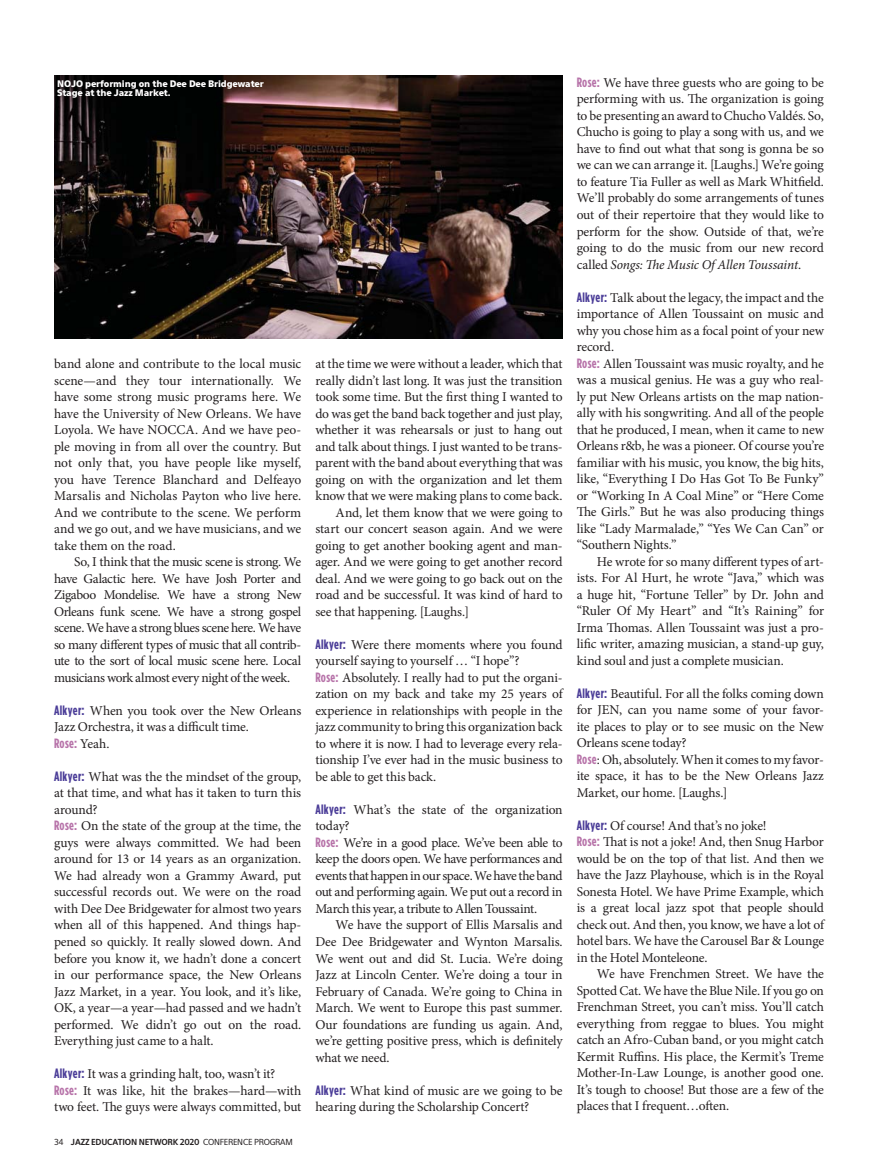
<style>
.page{position:relative;width:878px;height:1175px;background:#fff}
.page>*{position:absolute;margin:0;border:0;box-sizing:border-box;transform-origin:0 0}
.t1{font:13.5px/16.5px "Minion Pro";letter-spacing:-.015em;color:#231f20}
.t2{font:700 condensed 13.5px "Gotham HTF";color:#b773a9}
.t3{font:900 9px/9px "Eau Sans";letter-spacing:-.015em;color:#fff}
.t4{font:700 8.25px "Eau Sans";letter-spacing:-.03em;color:#231f20}
.s1{font-family:"Gotham HTF";font-weight:700;font-stretch:condensed;color:#4b3d98}
.s2{font-family:"Minion Pro";font-weight:400;font-stretch:normal;color:#231f20}
.s3{font-family:"Gotham HTF";font-weight:700;font-stretch:condensed;color:#b773a9}
.s4{font-weight:400}
.s5{font-style:italic}
</style>
<div class="page">
<img style="left:54px;top:76px;width:508px;height:262px">
<p class="t3" style="left:57px;top:79px;width:208px">NOJO performing on the Dee Dee Bridgewater<br>Stage at the Jazz Market.</p>
<p class="t1" style="left:54px;top:357px;width:249px;text-align:justify">band alone and contribute to the local music scene—and they tour internationally. We have some strong music programs here. We have the University of New Orleans. We have Loyola. We have NOCCA. And we have peo&shy;ple moving in from all over the country. But not only that, you have people like myself, you have Terence Blanchard and Delfeayo Marsalis and Nicholas Payton who live here.<br>And we contribute to the scene. We perform and we go out, and we have musicians, and we take them on the road.</p>
<p class="t1" style="left:54px;top:555px;width:249px;text-align:justify;text-indent:20px">So, I think that the music scene is strong. We have Galactic here. We have Josh Porter and Zigaboo Mondelise. We have a strong New Orleans funk scene. We have a strong gospel scene. We have a strong blues scene here. We have so many different types of music that all contrib&shy;ute to the sort of local music scene here. Local musicians work almost every night of the week.</p>
<p class="t1" style="left:54px;top:703px;width:249px"><span class="s1">Alkyer:</span> When you took over the New Orleans<br>Jazz Orchestra, it was a difficult time.</p>
<p class="t2" style="left:54px;top:738px;width:57px">Rose: <span class="s2">Yeah.</span></p>
<p class="t1" style="left:54px;top:769px;width:249px"><span class="s1">Alkyer:</span> What was the the mindset of the group, at that time, and what has it taken to turn this around?<br><span class="s3">Rose:</span> On the state of the group at the time, the guys were always committed. We had been around for 13 or 14 years as an organization.<br>We had already won a Grammy Award, put successful records out. We were on the road with Dee Dee Bridgewater for almost two years when all of this happened. And things hap&shy;pened so quickly. It really slowed down. And before you know it, we hadn’t done a concert in our performance space, the New Orleans Jazz Market, in a year. You look, and it’s like, OK, a year—a year—had passed and we hadn’t performed. We didn’t go out on the road.<br>Everything just came to a halt.</p>
<p class="t1" style="left:54px;top:1066px;width:249px"><span class="s1">Alkyer:</span> It was a grinding halt, too, wasn’t it?<br><span class="s3">Rose:</span> It was like, hit the brakes—hard—with two feet. The guys were always committed, but</p>
<p class="t4" style="left:54px;top:1139px;width:240px"><span class="s4">34</span> JAZZ EDUCATION NETWORK 2020 <span class="s4">CONFERENCE PROGRAM</span></p>
<p class="t1" style="left:315px;top:357px;width:249px">at the time we were without a leader, which that</p>
<p class="t1" style="left:315px;top:373px;width:249px">really didn’t last long. It was just the transition</p>
<p class="t1" style="left:315px;top:390px;width:249px">took some time. But the first thing I wanted to</p>
<p class="t1" style="left:315px;top:406px;width:248px">do was get the band back together and just play,</p>
<p class="t1" style="left:315px;top:423px;width:249px">whether it was rehearsals or just to hang out</p>
<p class="t1" style="left:315px;top:439px;width:249px">and talk about things. I just wanted to be trans-</p>
<p class="t1" style="left:315px;top:456px;width:249px">parent with the band about everything that was</p>
<p class="t1" style="left:315px;top:472px;width:249px">going on with the organization and let them</p>
<p class="t1" style="left:315px;top:489px;width:249px">know that we were making plans to come back.</p>
<p class="t1" style="left:335px;top:505px;width:228px">And, let them know that we were going to</p>
<p class="t1" style="left:315px;top:522px;width:249px">start our concert season again. And we were</p>
<p class="t1" style="left:315px;top:538px;width:249px">going to get another booking agent and man-</p>
<p class="t1" style="left:315px;top:555px;width:249px">ager. And we were going to get another record</p>
<p class="t1" style="left:315px;top:571px;width:249px">deal. And we were going to go back out on the</p>
<p class="t1" style="left:315px;top:588px;width:249px">road and be successful. It was kind of hard to</p>
<p class="t1" style="left:315px;top:604px;width:155px">see that happening. [Laughs.]</p>
<p class="t1" style="left:315px;top:637px;width:249px"><span class="s1">Alkyer:</span> Were there moments where you found yourself saying to yourself … “I hope”?<br><span class="s3">Rose:</span> Absolutely. I really had to put the organi&shy;zation on my back and take my 25 years of experience in relationships with people in the jazz community to bring this organization back to where it is now. I had to leverage every rela&shy;tionship I’ve ever had in the music business to be able to get this back.</p>
<p class="t1" style="left:315px;top:802px;width:249px"><span class="s1">Alkyer:</span> What’s the state of the organization today?<br><span class="s3">Rose:</span> We’re in a good place. We’ve been able to keep the doors open. We have performances and events that happen in our space. We have the band out and performing again. We put out a record in March this year, a tribute to Allen Toussaint.</p>
<p class="t1" style="left:315px;top:918px;width:249px;text-align:justify;text-indent:20px">We have the support of Ellis Marsalis and Dee Dee Bridgewater and Wynton Marsalis.<br>We went out and did St. Lucia. We’re doing Jazz at Lincoln Center. We’re doing a tour in February of Canada. We’re going to China in March. We went to Europe this past summer.<br>Our foundations are funding us again. And, we’re getting positive press, which is definitely what we need.</p>
<p class="t1" style="left:315px;top:1083px;width:249px"><span class="s1">Alkyer:</span> What kind of music are we going to be hearing during the Scholarship Concert?</p>
<p class="t1" style="left:576px;top:76px;width:249px;text-align:justify"><span class="s3">Rose:</span> We have three guests who are going to be performing with us. The organization is going to be presenting an award to Chucho Valdés. So, Chucho is going to play a song with us, and we have to find out what that song is gonna be so we can we can arrange it. [Laughs.] We’re going to feature Tia Fuller as well as Mark Whitfield.<br>We’ll probably do some arrangements of tunes out of their repertoire that they would like to perform for the show. Outside of that, we’re going to do the music from our new record called <span class="s5">Songs: The Music Of Allen Toussaint</span>.</p>
<p class="t1" style="left:576px;top:290px;width:249px"><span class="s1">Alkyer:</span> Talk about the legacy, the impact and the importance of Allen Toussaint on music and why you chose him as a focal point of your new record.<br><span class="s3">Rose:</span> Allen Toussaint was music royalty, and he was a musical genius. He was a guy who real&shy;ly put New Orleans artists on the map nation&shy;ally with his songwriting. And all of the people that he produced, I mean, when it came to new Orleans r&amp;b, he was a pioneer. Of course you’re familiar with his music, you know, the big hits, like, “Everything I Do Has Got To Be Funky” or “Working In A Coal Mine” or “Here Come The Girls.” But he was also producing things like “Lady Marmalade,” “Yes We Can Can” or “Southern Nights.”</p>
<p class="t1" style="left:576px;top:554px;width:249px;text-align:justify;text-indent:20px">He wrote for so many different types of art&shy;ists. For Al Hurt, he wrote “Java,” which was a huge hit, “Fortune Teller” by Dr. John and “Ruler Of My Heart” and “It’s Raining” for Irma Thomas. Allen Toussaint was just a pro&shy;lific writer, amazing musician, a stand-up guy, kind soul and just a complete musician.</p>
<p class="t1" style="left:576px;top:686px;width:249px"><span class="s1">Alkyer:</span> Beautiful. For all the folks coming down for JEN, can you name some of your favor&shy;ite places to play or to see music on the New Orleans scene today?<br><span class="s3">Rose</span>: Oh, absolutely. When it comes to my favor&shy;ite space, it has to be the New Orleans Jazz Market, our home. [Laughs.]</p>
<p class="t1" style="left:576px;top:818px;width:249px"><span class="s1">Alkyer:</span> Of course! And that’s no joke!<br><span class="s3">Rose:</span> That is not a joke! And, then Snug Harbor would be on the top of that list. And then we have the Jazz Playhouse, which is in the Royal Sonesta Hotel. We have Prime Example, which is a great local jazz spot that people should check out. And then, you know, we have a lot of hotel bars. We have the Carousel Bar &amp; Lounge in the Hotel Monteleone.</p>
<p class="t1" style="left:576px;top:967px;width:249px;text-align:justify;text-indent:20px">We have Frenchmen Street. We have the Spotted Cat. We have the Blue Nile. If you go on Frenchman Street, you can’t miss. You’ll catch everything from reggae to blues. You might catch an Afro-Cuban band, or you might catch Kermit Ruffins. His place, the Kermit’s Treme Mother-In-Law Lounge, is another good one.<br>It’s tough to choose! But those are a few of the places that I frequent…often.</p>
</div>
